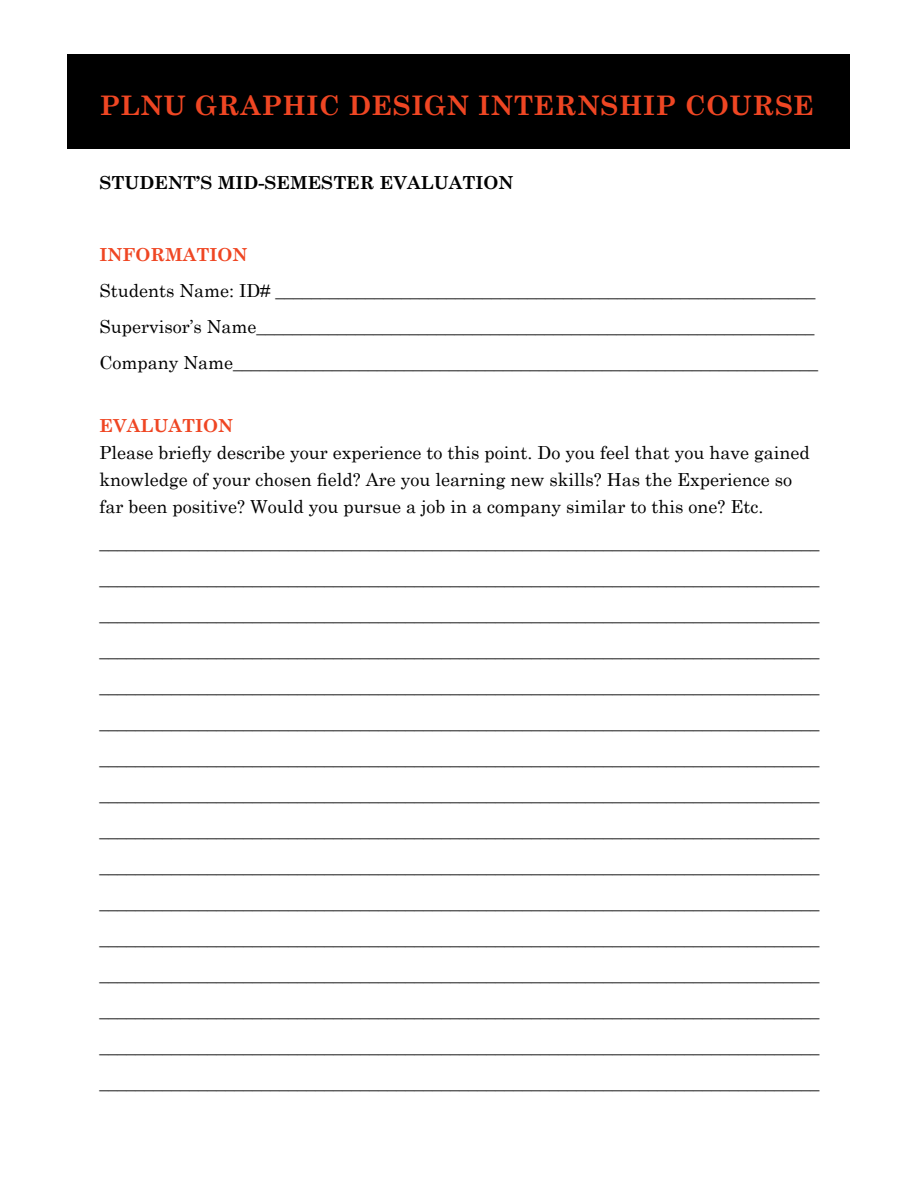
<style>
.page{position:relative;width:918px;height:1188px;background:#fff}
.page>*{position:absolute;margin:0;border:0;box-sizing:border-box;transform-origin:0 0}
.t1{font:700 27px "Century Schoolbook";letter-spacing:.02em;color:#ef4623}
.t2{font:18px/36px "Century Schoolbook";color:#000}
.t3{font:700 18px "Century Schoolbook";color:#000}
.t4{font:700 18px "Century Schoolbook";color:#ef4623}
</style>
<div class="page">
<div style="left:68px;top:54px;width:782px;height:94px;background:#000"></div>
<h1 class="t1" style="left:99px;top:89px;width:716px">PLNU GRAPHIC DESIGN INTERNSHIP COURSE</h1>
<p class="t3" style="left:100px;top:171px;width:415px">STUDENT’S MID-SEMESTER EVALUATION</p>
<p class="t4" style="left:100px;top:243px;width:149px">INFORMATION</p>
<p class="t2" style="left:100px;top:272px;width:720px">Students Name: ID# ____________________________________________________________<br>Supervisor’s Name______________________________________________________________<br>Company Name_________________________________________________________________</p>
<p class="t4" style="left:100px;top:414px;width:135px">EVALUATION</p>
<p class="t2" style="left:100px;top:438px;width:712px;line-height:27px">Please briefly describe your experience to this point. Do you feel that you have gained knowledge of your chosen field? Are you learning new skills? Has the Experience so far been positive? Would you pursue a job in a company similar to this one? Etc.</p>
<p class="t2" style="left:100px;top:524px;width:721px;text-align:justify">________________________________________________________________________________ ________________________________________________________________________________ ________________________________________________________________________________ ________________________________________________________________________________ ________________________________________________________________________________ ________________________________________________________________________________ ________________________________________________________________________________ ________________________________________________________________________________ ________________________________________________________________________________ ________________________________________________________________________________ ________________________________________________________________________________ ________________________________________________________________________________ ________________________________________________________________________________ ________________________________________________________________________________ ________________________________________________________________________________ ________________________________________________________________________________</p>
</div>
